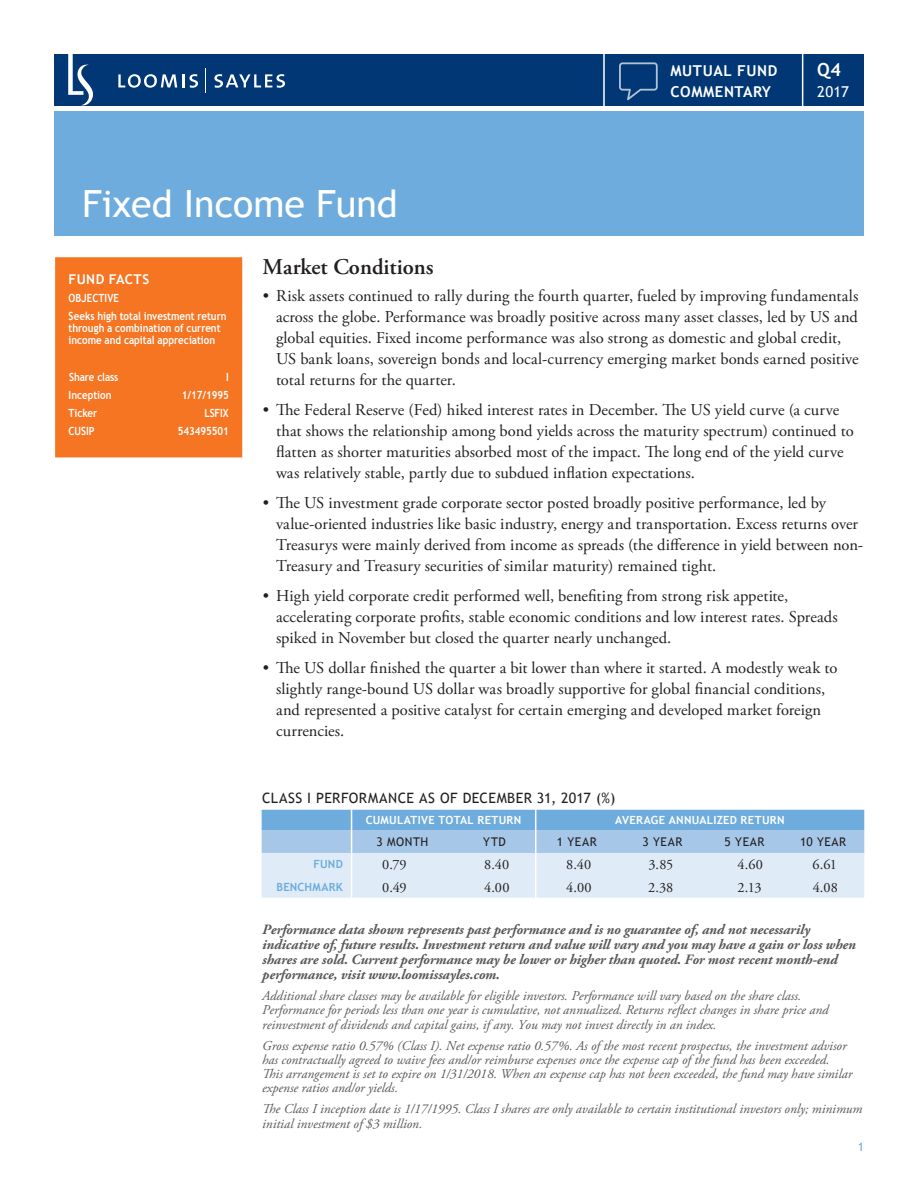
<style>
.page{position:relative;width:918px;height:1188px;background:#fff}
.page>*{position:absolute;margin:0;border:0;box-sizing:border-box;transform-origin:0 0}
.t1{font:37.5px "Trebuchet MS";color:#fff}
.Headers_-_Bullets{font:600 22.5px "Adobe Garamond Pro";color:#231f20}
.t2{font:700 18px "Trebuchet MS";color:#fff}
.t3{font:16.5px/21px "Adobe Garamond Pro";letter-spacing:.005em;color:#231f20}
.t4{font:700 15px/21px "Trebuchet MS";letter-spacing:.04em;color:#fff}
.t5{font:15px "Trebuchet MS";color:#fff}
.Disclosure_Bold{font:italic 700 14.25px/15px "Adobe Garamond Pro";letter-spacing:-.005em;color:#57585a}
.Numbers{font:14.25px "Adobe Garamond Pro";letter-spacing:.005em;color:#231f20}
.t6{font:14.25px "Trebuchet MS";letter-spacing:.03em;color:#231f20}
.Disclusure{font:italic 13.5px/14.2px "Adobe Garamond Pro";color:#57585a}
.t7{font:700 13.5px "Trebuchet MS";letter-spacing:.03em;color:#fff}
.SubHeads{font:12px "Trebuchet MS";letter-spacing:.045em;color:#231f20}
.t8{font:12px "Trebuchet MS";color:#6eacdd}
.Copy_-_Left_column{font:700 11.25px/12px "Trebuchet MS";color:#fff;scale:.87 1}
.Headers{font:700 11.25px "Trebuchet MS";letter-spacing:.025em;color:#fff}
.Values{font:700 11.25px "Trebuchet MS";letter-spacing:-.01em;color:#fff;scale:.87 1}
.Labels_-_Left_Column{font:700 11.25px "Trebuchet MS";letter-spacing:.015em;color:#6eacdd}
</style>
<div class="page">
<div style="left:54px;top:54px;width:810px;height:51px;background:#013775"></div>
<svg style="left:205px;top:68px;width:1px;height:25px"></svg>
<svg style="left:68px;top:54px;width:25px;height:51px"></svg>
<svg style="left:118px;top:74px;width:80px;height:14px"></svg>
<svg style="left:214px;top:74px;width:71px;height:14px"></svg>
<div style="left:54px;top:111px;width:810px;height:125px;background:#6eacdd"></div>
<hr style="left:603px;top:53px;width:2px;height:54px;background:#fff">
<hr style="left:802px;top:53px;width:1px;height:54px;background:#fff">
<svg style="left:619px;top:62px;width:39px;height:38px"></svg>
<svg style="left:262px;top:810px;width:602px;height:88px;background:#b7d3ed"></svg>
<div style="left:55px;top:257px;width:187px;height:200px;background:#f57523"></div>
<p class="t4" style="left:670px;top:60px;width:109px">MUTUAL FUND<br>COMMENTARY</p>
<p class="t2" style="left:817px;top:58px;width:26px">Q4</p>
<p class="t5" style="left:817px;top:82px;width:33px">2017</p>
<h1 class="t1" style="left:82px;top:180px;width:317px">Fixed Income Fund</h1>
<p class="Headers_-_Bullets" style="left:262px;top:253px;width:173px">Market Conditions</p>
<p class="t3" style="left:276px;top:286px;width:584px;text-indent:-13px">• Risk assets continued to rally during the fourth quarter, fueled by improving fundamentals across the globe. Performance was broadly positive across many asset classes, led by US and global equities. Fixed income performance was also strong as domestic and global credit, US bank loans, sovereign bonds and local-currency emerging market bonds earned positive total returns for the quarter.</p>
<p class="t3" style="left:276px;top:400px;width:579px;text-indent:-13px">• The Federal Reserve (Fed) hiked interest rates in December. The US yield curve (a curve that shows the relationship among bond yields across the maturity spectrum) continued to flatten as shorter maturities absorbed most of the impact. The long end of the yield curve was relatively stable, partly due to subdued inflation expectations.</p>
<p class="t3" style="left:276px;top:493px;width:589px;text-indent:-13px">• The US investment grade corporate sector posted broadly positive performance, led by value-oriented industries like basic industry, energy and transportation. Excess returns over Treasurys were mainly derived from income as spreads (the difference in yield between non-Treasury and Treasury securities of similar maturity) remained tight.</p>
<p class="t3" style="left:276px;top:586px;width:563px;text-indent:-13px">• High yield corporate credit performed well, benefiting from strong risk appetite, accelerating corporate profits, stable economic conditions and low interest rates. Spreads spiked in November but closed the quarter nearly unchanged.</p>
<p class="t3" style="left:276px;top:658px;width:563px;text-indent:-13px">• The US dollar finished the quarter a bit lower than where it started. A modestly weak to slightly range-bound US dollar was broadly supportive for global financial conditions, and represented a positive catalyst for certain emerging and developed market foreign currencies.</p>
<p class="t7" style="left:69px;top:271px;width:82px">FUND FACTS</p>
<p class="Copy_-_Left_column" style="left:69px;top:292px;width:60px">OBJECTIVE</p>
<p class="Copy_-_Left_column" style="left:69px;top:310px;width:183px">Seeks high total investment return through a combination of current income and capital appreciation</p>
<p class="Values" style="left:69px;top:369px;width:58px">Share class</p>
<p class="Values" style="left:226px;top:369px;width:5px">I</p>
<p class="Copy_-_Left_column" style="left:69px;top:389px;width:51px">Inception</p>
<p class="Values" style="left:182px;top:388px;width:56px">1/17/1995</p>
<p class="Copy_-_Left_column" style="left:69px;top:407px;width:35px">Ticker</p>
<p class="Values" style="left:204px;top:406px;width:29px">LSFIX</p>
<p class="Copy_-_Left_column" style="left:69px;top:425px;width:31px">CUSIP</p>
<p class="Values" style="left:178px;top:424px;width:60px">543495501</p>
<p class="t6" style="left:262px;top:789px;width:355px">CLASS I PERFORMANCE AS OF DECEMBER 31, 2017 (%)</p>
<p class="Headers" style="left:366px;top:813px;width:157px">CUMULATIVE TOTAL RETURN</p>
<p class="Headers" style="left:615px;top:813px;width:171px">AVERAGE ANNUALIZED RETURN</p>
<p class="SubHeads" style="left:377px;top:834px;width:53px">3 MONTH</p>
<p class="SubHeads" style="left:483px;top:834px;width:24px">YTD</p>
<p class="SubHeads" style="left:557px;top:834px;width:41px">1 YEAR</p>
<p class="SubHeads" style="left:643px;top:834px;width:41px">3 YEAR</p>
<p class="SubHeads" style="left:725px;top:834px;width:41px">5 YEAR</p>
<p class="SubHeads" style="left:800px;top:834px;width:48px">10 YEAR</p>
<p class="Labels_-_Left_Column" style="left:314px;top:857px;width:31px">FUND</p>
<p class="Numbers" style="left:382px;top:856px;width:26px">0.79</p>
<p class="Numbers" style="left:484px;top:856px;width:27px">8.40</p>
<p class="Numbers" style="left:566px;top:856px;width:27px">8.40</p>
<p class="Numbers" style="left:649px;top:856px;width:26px">3.85</p>
<p class="Numbers" style="left:738px;top:856px;width:27px">4.60</p>
<p class="Numbers" style="left:813px;top:856px;width:26px">6.61</p>
<p class="Labels_-_Left_Column" style="left:277px;top:880px;width:68px">BENCHMARK</p>
<p class="Numbers" style="left:382px;top:879px;width:26px">0.49</p>
<p class="Numbers" style="left:484px;top:879px;width:27px">4.00</p>
<p class="Numbers" style="left:566px;top:879px;width:27px">4.00</p>
<p class="Numbers" style="left:648px;top:879px;width:27px">2.38</p>
<p class="Numbers" style="left:737px;top:879px;width:26px">2.13</p>
<p class="Numbers" style="left:813px;top:879px;width:27px">4.08</p>
<p class="Disclosure_Bold" style="left:262px;top:922px;width:595px">Performance data shown represents past performance and is no guarantee of, and not necessarily indicative of, future results. Investment return and value will vary and you may have a gain or loss when shares are sold. Current performance may be lower or higher than quoted. For most recent month-end performance, visit www.loomissayles.com.</p>
<p class="Disclusure" style="left:262px;top:989px;width:568px">Additional share classes may be available for eligible investors. Performance will vary based on the share class.<br>Performance for periods less than one year is cumulative, not annualized. Returns reflect changes in share price and reinvestment of dividends and capital gains, if any. You may not invest directly in an index.</p>
<p class="Disclusure" style="left:262px;top:1039px;width:592px">Gross expense ratio 0.57% (Class I). Net expense ratio 0.57%. As of the most recent prospectus, the investment advisor has contractually agreed to waive fees and/or reimburse expenses once the expense cap of the fund has been exceeded.<br>This arrangement is set to expire on 1/31/2018. When an expense cap has not been exceeded, the fund may have similar expense ratios and/or yields.</p>
<p class="Disclusure" style="left:262px;top:1102px;width:602px">The Class I inception date is 1/17/1995. Class I shares are only available to certain institutional investors only; minimum initial investment of $3 million.</p>
<p class="t8" style="left:858px;top:1140px;width:8px">1</p>
</div>
